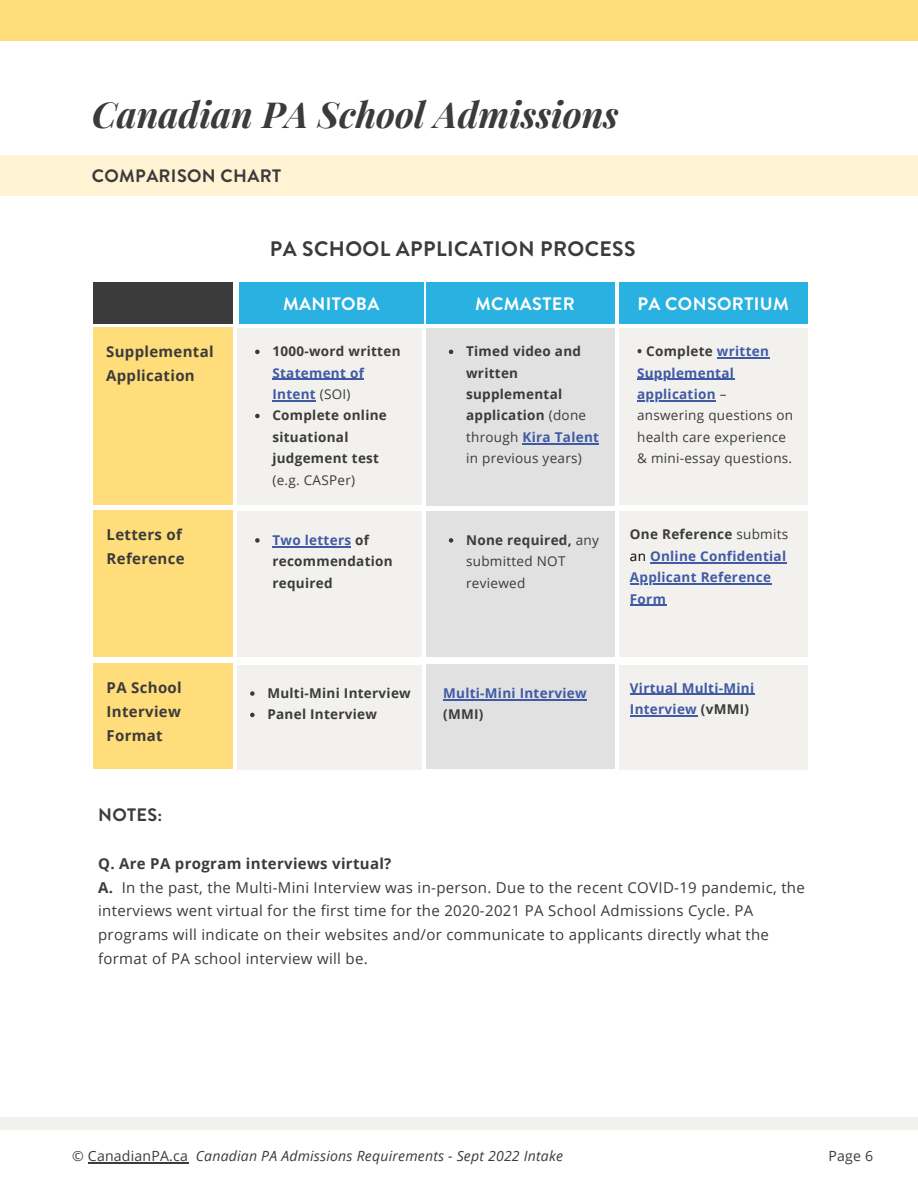
<style>
.page{position:relative;width:918px;height:1188px;background:#fff}
.page>*{position:absolute;margin:0;border:0;box-sizing:border-box;transform-origin:0 0}
.t1{font:italic 700 36px "Playfair Display";color:#3b3b3b}
.t2{font:700 21px "Brandon Grotesque";letter-spacing:.02em;color:#3b3b3b}
.t3{font:700 18px "Brandon Grotesque";letter-spacing:.02em;color:#fff}
.t4{font:700 18px "Brandon Grotesque";letter-spacing:.02em;color:#3b3b3b}
.t5{font:15px/23.7px "Open Sans";letter-spacing:.02em;color:#3b3b3b}
.t6{font:700 15px/23.7px "Open Sans";letter-spacing:.02em;color:#3b3b3b}
.t7{font:italic 14.1px "Open Sans";letter-spacing:.015em;color:#3b3b3b}
.t8{font:14.1px "Open Sans";color:#3b3b3b}
.t9{font:700 13.5px/21.3px "Open Sans";letter-spacing:.02em;color:#3b3b3b}
.t10{font:13.5px/21.3px "Open Sans";letter-spacing:.02em;color:#3b3b3b}
.t11{font:700 13.5px/21.3px "Open Sans";letter-spacing:.02em;color:#405aa5}
.s1{color:#3b3b3b}
.s2{font-weight:400;color:#3b3b3b}
.s3{font-weight:400}
.s4{color:#405aa5}
.s5{font-weight:700}
.s6{font-weight:700;color:#405aa5}
.s7{font-weight:400;color:#000}
.s8{font-style:normal}
</style>
<div class="page">
<div style="left:0;top:155px;width:918px;height:40px;background:#fff3d3"></div>
<div style="left:0;top:0;width:918px;height:40px;background:#ffdd7a"></div>
<div style="left:0;top:1117px;width:918px;height:13px;background:#f2f1ee"></div>
<div style="left:94px;top:282px;width:139px;height:42px;background:#3b3b3b"></div>
<div style="left:239px;top:282px;width:185px;height:42px;background:#29b1e1"></div>
<div style="left:426px;top:282px;width:189px;height:42px;background:#29b1e1"></div>
<div style="left:619px;top:282px;width:189px;height:42px;background:#29b1e1"></div>
<div style="left:93px;top:327px;width:140px;height:178px;background:#ffdd7a"></div>
<div style="left:237px;top:329px;width:185px;height:176px;background:#f2f1ee"></div>
<div style="left:426px;top:328px;width:189px;height:178px;background:#e1e1e1"></div>
<div style="left:619px;top:329px;width:189px;height:176px;background:#f2f1ee"></div>
<svg style="left:255px;top:350px;width:5px;height:4px"></svg>
<hr style="left:272px;top:379px;width:92px;height:1px;background:#405aa5">
<hr style="left:272px;top:400px;width:44px;height:1px;background:#405aa5">
<svg style="left:255px;top:414px;width:5px;height:4px"></svg>
<svg style="left:449px;top:350px;width:4px;height:4px"></svg>
<hr style="left:523px;top:443px;width:76px;height:1px;background:#405aa5">
<hr style="left:717px;top:357px;width:52px;height:2px;background:#405aa5">
<hr style="left:637px;top:379px;width:97px;height:1px;background:#405aa5">
<hr style="left:637px;top:400px;width:79px;height:1px;background:#405aa5">
<hr style="left:88px;top:1162px;width:100px;height:1px;background:#3b3b3b">
<div style="left:94px;top:510px;width:139px;height:147px;background:#ffdd7a"></div>
<div style="left:238px;top:512px;width:184px;height:145px;background:#f2f1ee"></div>
<div style="left:426px;top:511px;width:189px;height:145px;background:#e1e1e1"></div>
<div style="left:619px;top:512px;width:189px;height:145px;background:#f2f1ee"></div>
<svg style="left:255px;top:538px;width:5px;height:5px"></svg>
<hr style="left:272px;top:546px;width:79px;height:1px;background:#405aa5">
<svg style="left:449px;top:538px;width:4px;height:5px"></svg>
<hr style="left:650px;top:562px;width:136px;height:1px;background:#405aa5">
<hr style="left:630px;top:583px;width:141px;height:1px;background:#405aa5">
<hr style="left:630px;top:605px;width:36px;height:1px;background:#405aa5">
<div style="left:94px;top:663px;width:139px;height:106px;background:#ffdd7a"></div>
<div style="left:238px;top:665px;width:184px;height:104px;background:#f2f1ee"></div>
<div style="left:426px;top:665px;width:189px;height:104px;background:#e1e1e1"></div>
<div style="left:619px;top:665px;width:189px;height:104px;background:#f2f1ee"></div>
<svg style="left:250px;top:691px;width:5px;height:5px"></svg>
<svg style="left:250px;top:713px;width:5px;height:4px"></svg>
<hr style="left:443px;top:699px;width:144px;height:1px;background:#405aa5">
<hr style="left:630px;top:694px;width:124px;height:1px;background:#405aa5">
<hr style="left:630px;top:715px;width:67px;height:1px;background:#405aa5">
<p class="t1" style="left:92px;top:89px;width:528px">Canadian PA School Admissions</p>
<p class="t4" style="left:92px;top:163px;width:191px">COMPARISON CHART</p>
<p class="t2" style="left:270px;top:234px;width:367px">PA SCHOOL APPLICATION PROCESS</p>
<p class="t3" style="left:283px;top:291px;width:98px">MANITOBA</p>
<p class="t3" style="left:475px;top:291px;width:101px">MCMASTER</p>
<p class="t3" style="left:638px;top:291px;width:153px">PA CONSORTIUM</p>
<p class="t6" style="left:106px;top:340px;width:109px">Supplemental<br>Application</p>
<p class="t11" style="left:272px;top:340px;width:130px"><span class="s1">1000-word written<br></span>Statement of<br>Intent <span class="s2">(SOI)</span></p>
<p class="t9" style="left:272px;top:405px;width:116px">Complete online situational judgement test <span class="s3">(e.g. CASPer)</span></p>
<p class="t9" style="left:466px;top:340px;width:134px">Timed video and written supplemental application <span class="s3">(done through</span> <span class="s4">Kira Talent </span><span class="s3">in previous years)</span></p>
<p class="t10" style="left:637px;top:340px;width:157px"><span class="s5">• Complete</span> <span class="s6">written<br>Supplemental application</span> – answering questions on health care experience &amp; mini-essay questions.</p>
<p class="t6" style="left:107px;top:523px;width:80px">Letters of<br>Reference</p>
<p class="t9" style="left:272px;top:529px;width:122px"><span class="s4">Two letters</span> of recommendation required</p>
<p class="t10" style="left:466px;top:529px;width:134px"><span class="s5">None required,</span> any submitted NOT reviewed</p>
<p class="t9" style="left:630px;top:524px;width:160px">One Reference <span class="s3">submits</span></p>
<p class="t11" style="left:630px;top:545px;width:158px"><span class="s7">an</span> Online Confidential<br>Applicant Reference<br>Form</p>
<p class="t6" style="left:107px;top:676px;width:77px;text-align:justify">PA School Interview Format</p>
<p class="t9" style="left:267px;top:682px;width:145px">Multi-Mini Interview</p>
<p class="t9" style="left:267px;top:704px;width:111px">Panel Interview</p>
<p class="t11" style="left:443px;top:682px;width:145px">Multi-Mini Interview <span class="s1">(MMI)</span></p>
<p class="t11" style="left:630px;top:677px;width:126px">Virtual Multi-Mini<br>Interview <span class="s1">(vMMI)</span></p>
<p class="t4" style="left:98px;top:802px;width:66px">NOTES:</p>
<p class="t6" style="left:98px;top:851px;width:295px">Q. Are PA program interviews virtual?</p>
<p class="t5" style="left:98px;top:875px;width:708px"><span class="s5">A.</span> In the past, the Multi-Mini Interview was in-person. Due to the recent COVID-19 pandemic, the interviews went virtual for the first time for the 2020-2021 PA School Admissions Cycle. PA programs will indicate on their websites and/or communicate to applicants directly what the format of PA school interview will be.</p>
<p class="t7" style="left:72px;top:1146px;width:492px"><span class="s8">© CanadianPA.ca</span> Canadian PA Admissions Requirements - Sept 2022 Intake</p>
<p class="t8" style="left:829px;top:1146px;width:46px">Page 6</p>
</div>
